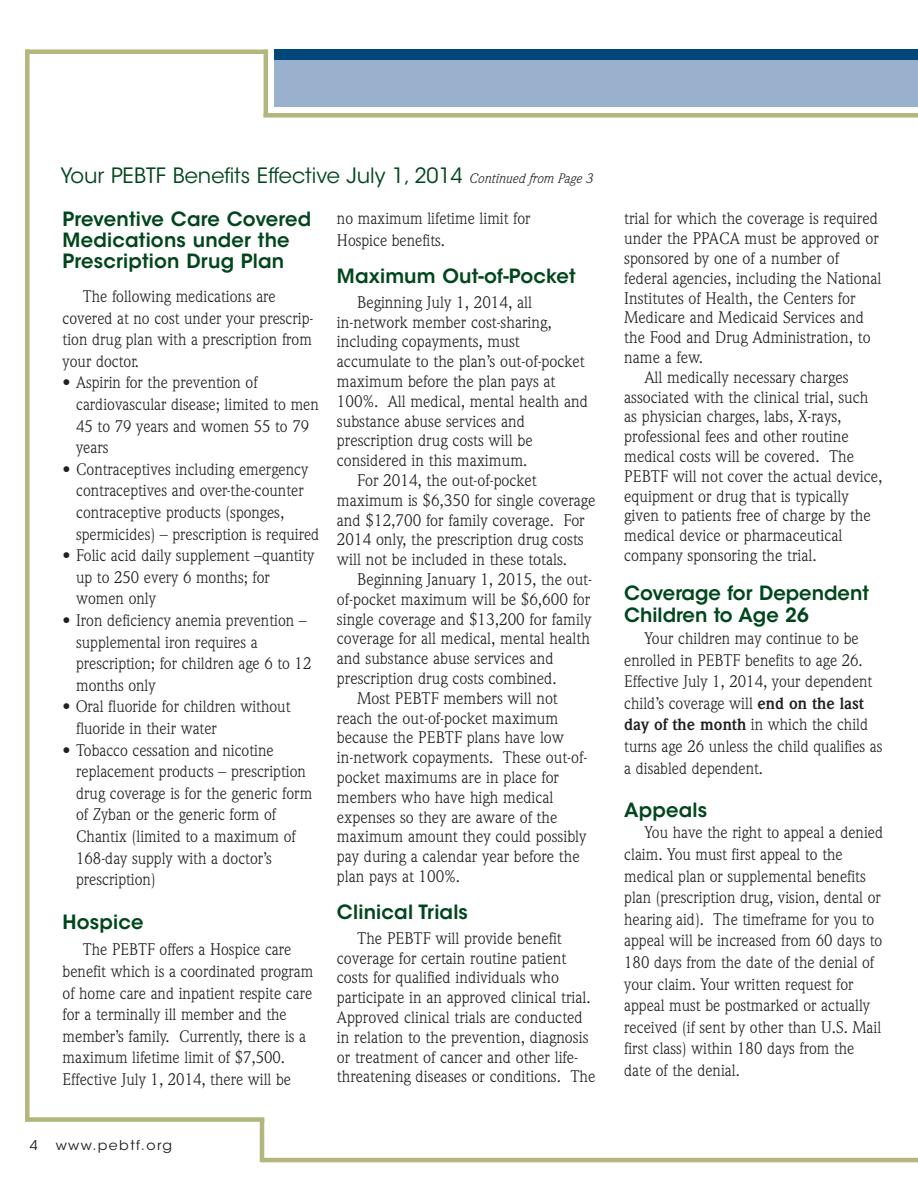
<style>
.page{position:relative;width:918px;height:1188px;background:#fff}
.page>*{position:absolute;margin:0;border:0;box-sizing:border-box;transform-origin:0 0}
.t1{font:21px "ITC Avant Garde Std";color:#00461c}
.t2{font:600 19.5px/21px "ITC Avant Garde Std";letter-spacing:.01em;color:#00461c}
.t3{font:16.5px/21.6px "Weidemann Std";color:#231f20}
.t4{font:13.5px "ITC Avant Garde Std";letter-spacing:.1em;color:#231f20;scale:1.05 1}
.s1{font-family:"Weidemann Std";font-style:italic;font-size:13.5px;color:#231f20}
.s2{font-weight:700}
</style>
<div class="page">
<div style="left:274px;top:50px;width:644px;height:16px;background:#004678"></div>
<div style="left:274px;top:61px;width:644px;height:46px;background:#9ab1ce"></div>
<hr style="left:25px;top:50px;width:242px;height:4px;background:#b3b67d">
<hr style="left:264px;top:50px;width:4px;height:67px;background:#b3b67d">
<div style="left:264px;top:113px;width:654px;height:5px;background:#b3b67d"></div>
<div style="left:25px;top:1117px;width:239px;height:5px;background:#b3b67d"></div>
<hr style="left:260px;top:1120px;width:4px;height:42px;background:#b3b67d">
<div style="left:25px;top:50px;width:5px;height:1072px;background:#b3b67d"></div>
<hr style="left:262px;top:1158px;width:656px;height:4px;background:#b3b67d">
<p class="t1" style="left:60px;top:162px;width:533px">Your PEBTF Benefits Effective July 1, 2014 <span class="s1">Continued from Page 3</span></p>
<p class="t2" style="left:63px;top:209px;width:250px">Preventive Care Covered<br>Medications under the<br>Prescription Drug Plan</p>
<p class="t3" style="left:63px;top:285px;width:252px;text-indent:20px">The following medications are covered at no cost under your prescrip&shy;tion drug plan with a prescription from your doctor.</p>
<p class="t3" style="left:76px;top:372px;width:244px;text-indent:-14px">• Aspirin for the prevention of cardiovascular disease; limited to men<br>45 to 79 years and women 55 to 79 years</p>
<p class="t3" style="left:76px;top:458px;width:245px;text-indent:-14px">• Contraceptives including emergency contraceptives and over-the-counter contraceptive products (sponges, spermicides) – prescription is required</p>
<p class="t3" style="left:76px;top:545px;width:240px;text-indent:-14px">• Folic acid daily supplement –quantity up to 250 every 6 months; for women only</p>
<p class="t3" style="left:76px;top:609px;width:237px;text-indent:-14px">• Iron deficiency anemia prevention – supplemental iron requires a prescription; for children age 6 to 12 months only</p>
<p class="t3" style="left:76px;top:696px;width:216px;text-indent:-14px">• Oral fluoride for children without fluoride in their water</p>
<p class="t3" style="left:76px;top:739px;width:238px;text-indent:-14px">• Tobacco cessation and nicotine replacement products – prescription drug coverage is for the generic form of Zyban or the generic form of<br>Chantix (limited to a maximum of<br>168-day supply with a doctor’s prescription)</p>
<p class="t2" style="left:63px;top:912px;width:83px">Hospice</p>
<p class="t3" style="left:63px;top:939px;width:252px;text-indent:20px">The PEBTF offers a Hospice care benefit which is a coordinated program of home care and inpatient respite care for a terminally ill member and the member’s family. Currently, there is a maximum lifetime limit of $7,500.<br>Effective July 1, 2014, there will be</p>
<p class="t3" style="left:337px;top:208px;width:195px">no maximum lifetime limit for<br>Hospice benefits.</p>
<p class="t2" style="left:337px;top:266px;width:240px">Maximum Out-of-Pocket</p>
<p class="t3" style="left:357px;top:291px;width:176px">Beginning July 1, 2014, all</p>
<p class="t3" style="left:337px;top:311px;width:216px">in-network member cost-sharing,</p>
<p class="t3" style="left:337px;top:331px;width:184px">including copayments, must</p>
<p class="t3" style="left:337px;top:351px;width:249px">accumulate to the plan’s out-of-pocket</p>
<p class="t3" style="left:337px;top:370px;width:220px">maximum before the plan pays at</p>
<p class="t3" style="left:337px;top:390px;width:253px">100%. All medical, mental health and</p>
<p class="t3" style="left:337px;top:410px;width:190px">substance abuse services and</p>
<p class="t3" style="left:337px;top:430px;width:197px">prescription drug costs will be</p>
<p class="t3" style="left:337px;top:450px;width:192px">considered in this maximum.</p>
<p class="t3" style="left:357px;top:469px;width:181px">For 2014, the out-of-pocket</p>
<p class="t3" style="left:337px;top:489px;width:260px">maximum is $6,350 for single coverage</p>
<p class="t3" style="left:337px;top:509px;width:249px">and $12,700 for family coverage. For</p>
<p class="t3" style="left:337px;top:529px;width:248px">2014 only, the prescription drug costs</p>
<p class="t3" style="left:337px;top:549px;width:232px">will not be included in these totals.</p>
<p class="t3" style="left:357px;top:568px;width:236px">Beginning January 1, 2015, the out-</p>
<p class="t3" style="left:337px;top:588px;width:255px">of-pocket maximum will be $6,600 for</p>
<p class="t3" style="left:337px;top:608px;width:256px">single coverage and $13,200 for family</p>
<p class="t3" style="left:337px;top:628px;width:255px">coverage for all medical, mental health</p>
<p class="t3" style="left:337px;top:648px;width:218px">and substance abuse services and</p>
<p class="t3" style="left:337px;top:667px;width:221px">prescription drug costs combined.</p>
<p class="t3" style="left:357px;top:687px;width:202px">Most PEBTF members will not</p>
<p class="t3" style="left:337px;top:707px;width:223px">reach the out-of-pocket maximum</p>
<p class="t3" style="left:337px;top:727px;width:229px">because the PEBTF plans have low</p>
<p class="t3" style="left:337px;top:747px;width:252px">in-network copayments. These out-of-</p>
<p class="t3" style="left:337px;top:766px;width:224px">pocket maximums are in place for</p>
<p class="t3" style="left:337px;top:786px;width:218px">members who have high medical</p>
<p class="t3" style="left:337px;top:806px;width:222px">expenses so they are aware of the</p>
<p class="t3" style="left:337px;top:826px;width:251px">maximum amount they could possibly</p>
<p class="t3" style="left:337px;top:846px;width:244px">pay during a calendar year before the</p>
<p class="t3" style="left:337px;top:865px;width:125px">plan pays at 100%.</p>
<p class="t2" style="left:337px;top:902px;width:133px">Clinical Trials</p>
<p class="t3" style="left:337px;top:928px;width:260px;line-height:19.8px;text-indent:20px">The PEBTF will provide benefit coverage for certain routine patient costs for qualified individuals who participate in an approved clinical trial.<br>Approved clinical trials are conducted in relation to the prevention, diagnosis or treatment of cancer and other life&shy;threatening diseases or conditions. The</p>
<p class="t4" style="left:30px;top:1137px;width:9px">4</p>
<p class="t4" style="left:56px;top:1137px;width:112px">www.pebtf.org</p>
<p class="t3" style="left:624px;top:208px;width:255px">trial for which the coverage is required</p>
<p class="t3" style="left:624px;top:228px;width:256px">under the PPACA must be approved or</p>
<p class="t3" style="left:624px;top:247px;width:216px">sponsored by one of a number of</p>
<p class="t3" style="left:624px;top:267px;width:259px">federal agencies, including the National</p>
<p class="t3" style="left:624px;top:287px;width:233px">Institutes of Health, the Centers for</p>
<p class="t3" style="left:624px;top:307px;width:241px">Medicare and Medicaid Services and</p>
<p class="t3" style="left:624px;top:327px;width:248px">the Food and Drug Administration, to</p>
<p class="t3" style="left:624px;top:346px;width:80px">name a few.</p>
<p class="t3" style="left:644px;top:366px;width:206px">All medically necessary charges</p>
<p class="t3" style="left:624px;top:386px;width:246px">associated with the clinical trial, such</p>
<p class="t3" style="left:624px;top:406px;width:219px">as physician charges, labs, X-rays,</p>
<p class="t3" style="left:624px;top:426px;width:226px">professional fees and other routine</p>
<p class="t3" style="left:624px;top:445px;width:231px">medical costs will be covered. The</p>
<p class="t3" style="left:624px;top:465px;width:260px">PEBTF will not cover the actual device,</p>
<p class="t3" style="left:624px;top:485px;width:226px">equipment or drug that is typically</p>
<p class="t3" style="left:624px;top:505px;width:248px">given to patients free of charge by the</p>
<p class="t3" style="left:624px;top:525px;width:220px">medical device or pharmaceutical</p>
<p class="t3" style="left:624px;top:544px;width:194px">company sponsoring the trial.</p>
<p class="t2" style="left:624px;top:582px;width:246px;line-height:22.5px">Coverage for Dependent<br>Children to Age 26</p>
<p class="t3" style="left:624px;top:627px;width:260px;text-indent:20px">Your children may continue to be enrolled in PEBTF benefits to age 26.<br>Effective July 1, 2014, your dependent child’s coverage will <span class="s2">end on the last day of the month</span> in which the child turns age 26 unless the child qualifies as a disabled dependent.</p>
<p class="t2" style="left:624px;top:799px;width:85px">Appeals</p>
<p class="t3" style="left:624px;top:822px;width:260px;text-indent:20px">You have the right to appeal a denied claim. You must first appeal to the medical plan or supplemental benefits plan (prescription drug, vision, dental or hearing aid). The timeframe for you to appeal will be increased from 60 days to 180 days from the date of the denial of your claim. Your written request for appeal must be postmarked or actually received (if sent by other than U.S. Mail first class) within 180 days from the date of the denial.</p>
</div>
